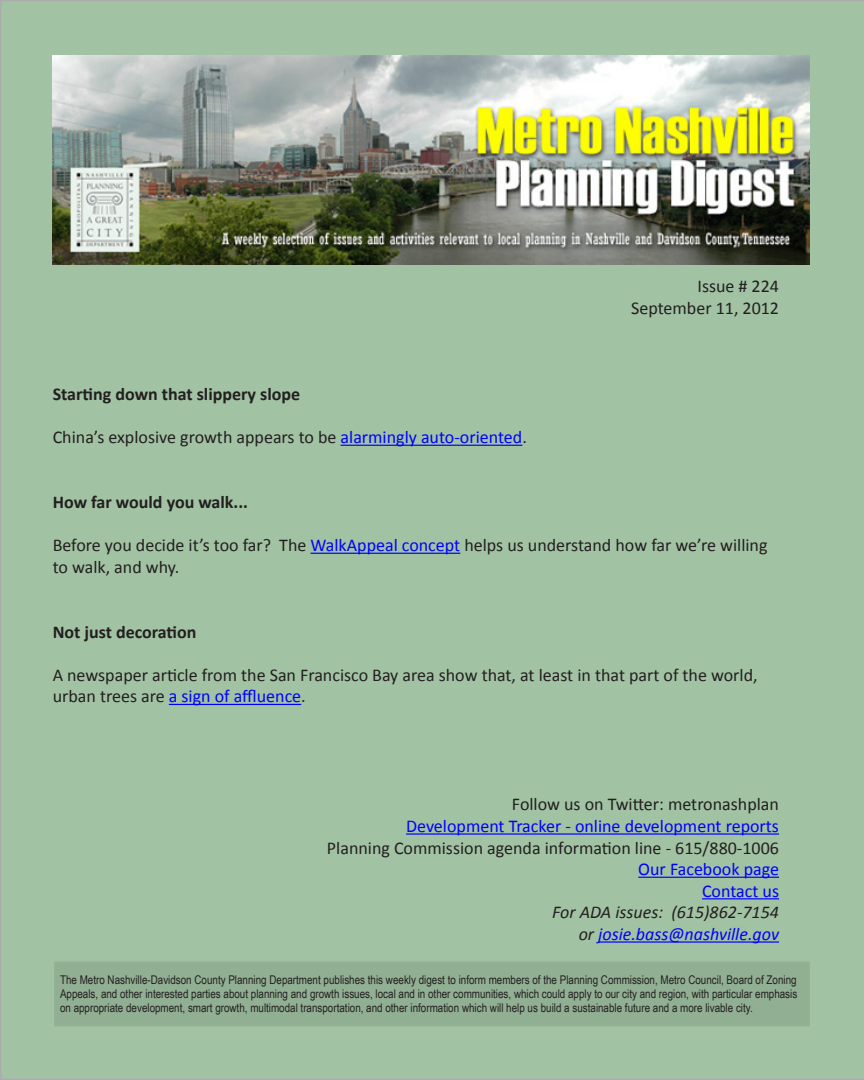
<style>
.page{position:relative;width:864px;height:1080px;background:#a1c2a3}
.page>*{position:absolute;margin:0;border:0;box-sizing:border-box;transform-origin:0 0}
.t1{font:18px/21.6px "Calibri";color:#231f20}
.t2{font:700 18px "Calibri";color:#231f20}
.t3{font:18px/21.6px "Calibri";color:#00f;text-align:right}
.t4{font:italic 18px/21.6px "Calibri";color:#231f20;text-align:right}
.t5{font:12px/14.4px "Arial Narrow";color:#231f20;text-align:justify}
.s1{color:#00f}
</style>
<div class="page">
<img style="left:53px;top:55px;width:757px;height:210px">
<div style="left:55px;top:962px;width:754px;height:64px;background:#91af93"></div>
<hr style="left:341px;top:445px;width:181px;height:1px;background:#00f">
<hr style="left:311px;top:553px;width:149px;height:1px;background:#00f">
<hr style="left:169px;top:704px;width:132px;height:1px;background:#00f">
<hr style="left:406px;top:833px;width:373px;height:2px;background:#00f">
<hr style="left:638px;top:877px;width:141px;height:1px;background:#00f">
<hr style="left:702px;top:898px;width:77px;height:1px;background:#00f">
<hr style="left:598px;top:941px;width:181px;height:2px;background:#00f">
<h1 class="t2" style="left:53px;top:383px;width:249px">Starting down that slippery slope</h1>
<h1 class="t1" style="left:53px;top:426px;width:476px">China’s explosive growth appears to be <span class="s1">alarmingly auto-oriented</span>.</h1>
<h1 class="t1" style="left:631px;top:275px;width:149px;text-align:right">Issue # 224<br>September 11, 2012</h1>
<h1 class="t2" style="left:53px;top:491px;width:197px">How far would you walk...</h1>
<h1 class="t1" style="left:53px;top:534px;width:716px">Before you decide it’s too far? The <span class="s1">WalkAppeal concept</span> helps us understand how far we’re willing to walk, and why.</h1>
<h1 class="t2" style="left:53px;top:620px;width:145px">Not just decoration</h1>
<h1 class="t1" style="left:53px;top:664px;width:706px">A newspaper article from the San Francisco Bay area show that, at least in that part of the world, urban trees are <span class="s1">a sign of affluence</span>.</h1>
<h1 class="t1" style="left:512px;top:794px;width:269px">Follow us on Twitter: metronashplan</h1>
<h1 class="t3" style="left:406px;top:815px;width:374px">Development Tracker - online development reports</h1>
<h1 class="t1" style="left:327px;top:837px;width:454px">Planning Commission agenda information line - 615/880-1006</h1>
<h1 class="t3" style="left:638px;top:858px;width:142px">Our Facebook page<br>Contact us</h1>
<h1 class="t4" style="left:552px;top:901px;width:228px">For ADA issues: (615)862-7154 or <span class="s1">josie.bass@nashville.gov</span></h1>
<p class="t5" style="left:60px;top:972px;width:739px">The Metro Nashville-Davidson County Planning Department publishes this weekly digest to inform members of the Planning Commission, Metro Council, Board of Zoning Appeals, and other interested parties about planning and growth issues, local and in other communities, which could apply to our city and region, with particular emphasis on appropriate development, smart growth, multimodal transportation, and other information which will help us build a sustainable future and a more livable city.</p>
</div>
